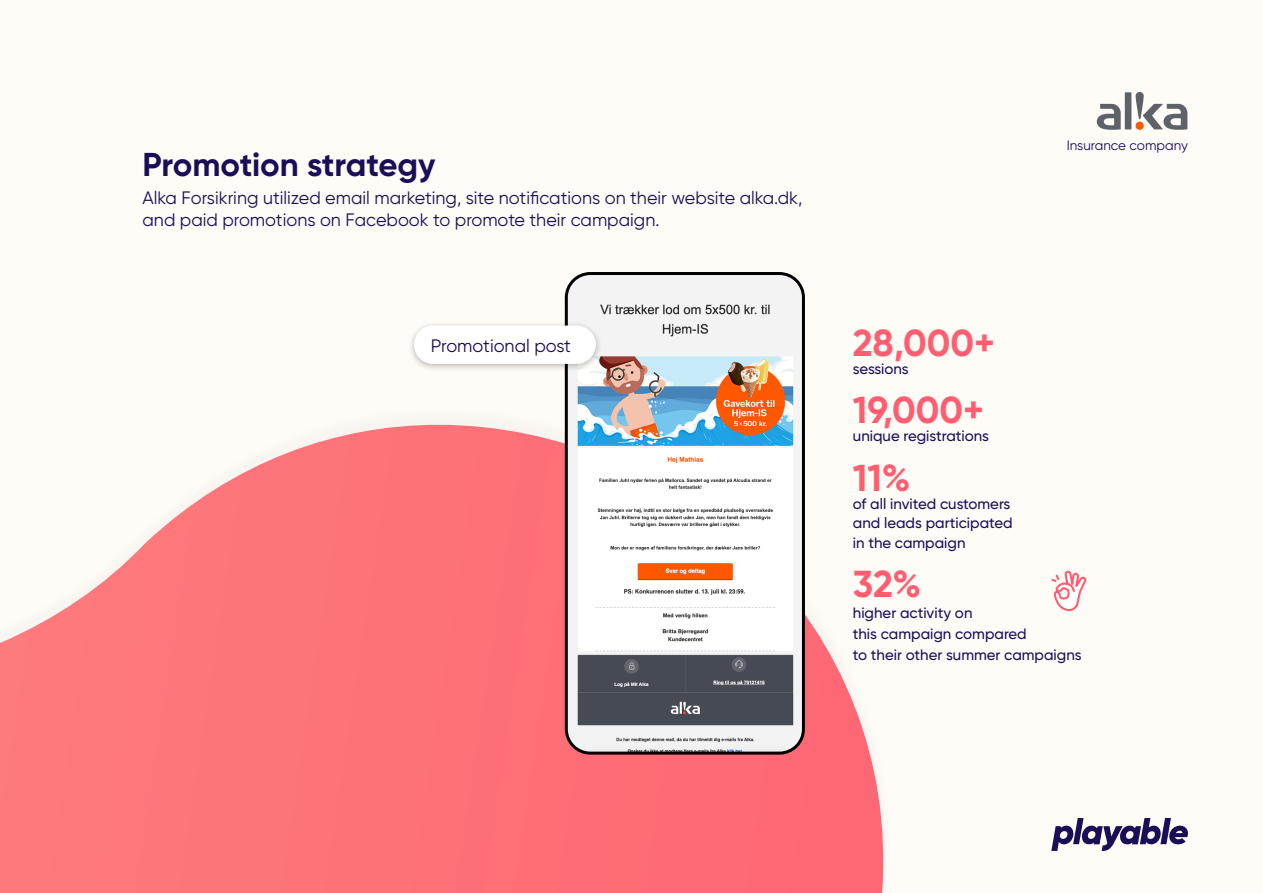
<style>
.page{position:relative;width:1263px;height:893px;background:#fffbf7}
.page>*{position:absolute;margin:0;border:0;box-sizing:border-box;transform-origin:0 0}
.t1{font:700 37.5px "Gilroy";color:#ff5e70}
.t2{font:700 33px "Gilroy";letter-spacing:-.005em;color:#1a0f57}
.t3{font:18px/21.6px "Gilroy";color:#1a0f57}
.t4{font:18px "Gilroy";color:#1c0a5a}
.t5{font:500 15px/19.5px "Gilroy";color:#1a0f57}
.t6{font:13.5px "Gilroy";color:#1c0a5a}
</style>
<div class="page">
<svg style="left:0;top:425px;width:884px;height:468px"></svg>
<svg style="left:1051px;top:818px;width:137px;height:33px"></svg>
<div style="left:566px;top:273px;width:237px;height:480px;background:#f3f3f3;border-radius:24px"></div>
<img style="left:566px;top:304px;width:237px;height:449px">
<div style="left:565px;top:272px;width:240px;height:483px;border:3px solid #000;border-radius:24px"></div>
<div style="left:407px;top:320px;width:195px;height:52px;background:#000;opacity:.26"></div>
<div style="left:414px;top:326px;width:182px;height:38px;background:#fff;border-radius:19px"></div>
<div style="left:1125px;top:92px;width:6px;height:37px;background:#5e6167"></div>
<svg style="left:1097px;top:104px;width:24px;height:26px"></svg>
<svg style="left:1135px;top:92px;width:52px;height:38px"></svg>
<svg style="left:1051px;top:570px;width:36px;height:42px"></svg>
<h2 class="t2" style="left:142px;top:144px;width:294px">Promotion strategy</h2>
<p class="t3" style="left:142px;top:187px;width:661px">Alka Forsikring utilized email marketing, site notifications on their website alka.dk, and paid promotions on Facebook to promote their campaign.</p>
<p class="t4" style="left:431px;top:335px;width:142px">Promotional post</p>
<p class="t6" style="left:1067px;top:137px;width:123px">Insurance company</p>
<h1 class="t1" style="left:853px;top:319px;width:144px">28,000+</h1>
<p class="t5" style="left:853px;top:358px;width:57px">sessions</p>
<h1 class="t1" style="left:853px;top:386px;width:132px">19,000+</h1>
<p class="t5" style="left:853px;top:426px;width:138px">unique registrations</p>
<h1 class="t1" style="left:853px;top:454px;width:59px">11%</h1>
<p class="t5" style="left:853px;top:493px;width:161px">of all invited customers and leads participated in the campaign</p>
<h1 class="t1" style="left:853px;top:560px;width:70px">32%</h1>
<p class="t5" style="left:853px;top:602px;width:230px;line-height:21px">higher activity on<br>this campaign compared<br>to their other summer campaigns</p>
</div>
